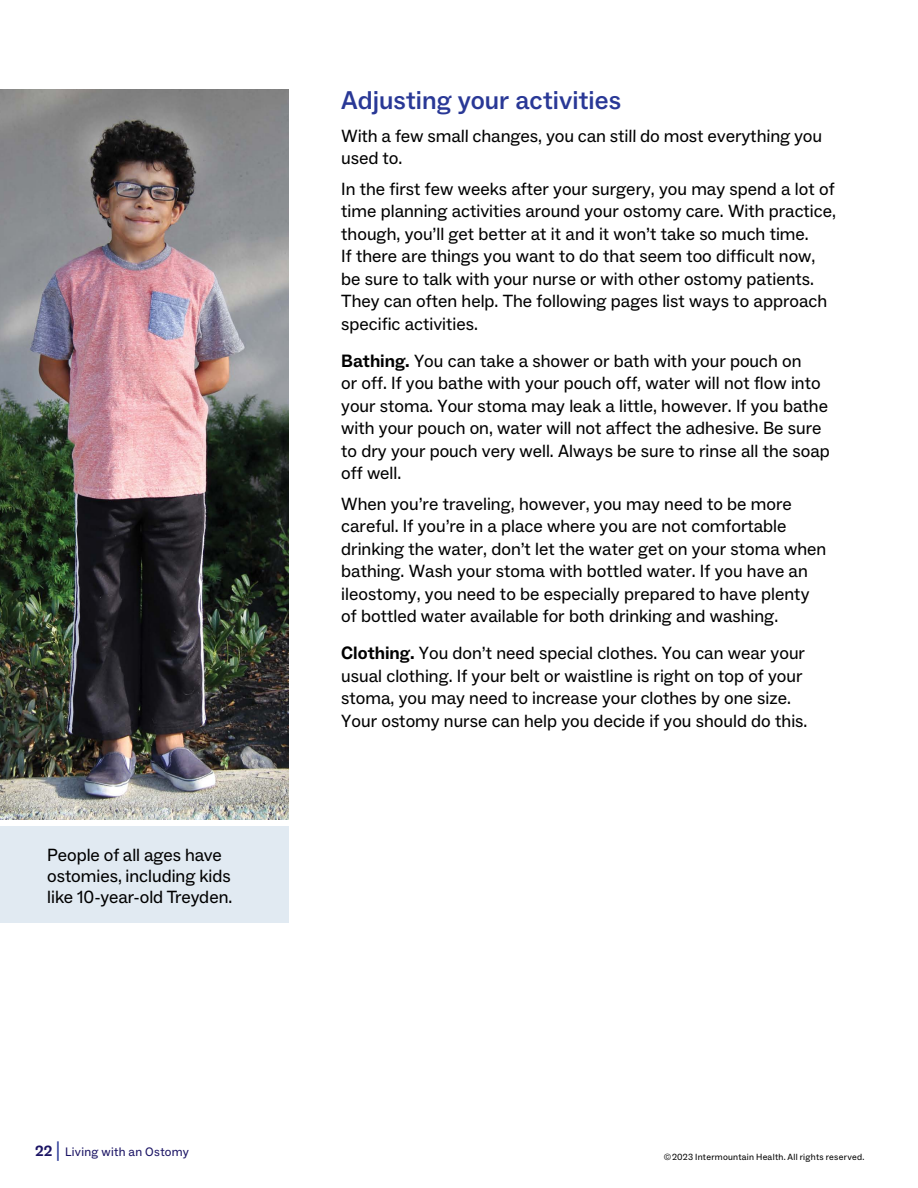
<style>
.page{position:relative;width:918px;height:1188px;background:#fff}
.page>*{position:absolute;margin:0;border:0;box-sizing:border-box;transform-origin:0 0}
.head_2{font:500 25.8px "ABC Social";color:#293896}
.Main{font:17.85px/22.5px "ABC Social";color:#000}
.Main_tight_1{font:17.85px/21px "ABC Social";color:#000}
.Opening_paragraph{font:17.85px/22.5px "ABC Social";color:#000}
.t1{font:700 15px "ABC Social";color:#1b1464}
.t2{font:12.3px "ABC Social";letter-spacing:.025em;color:#1b1464}
.t3{font:9px "ABC Social";letter-spacing:.025em;color:#000}
.s1{font-weight:400;font-size:19.5px;color:#293896}
.s2{font-weight:700;font-size:18px}
</style>
<div class="page">
<img style="left:0;top:89px;width:288px;height:730px">
<div style="left:0;top:827px;width:288px;height:96px;background:#e1eaf2"></div>
<p class="Main_tight_1" style="left:47px;top:844px;width:187px">People of all ages have ostomies, including kids like 10-year-old Treyden.</p>
<p class="t1" style="left:35px;top:1142px;width:27px">22 <span class="s1">|</span></p>
<p class="t2" style="left:65px;top:1144px;width:125px">Living with an Ostomy</p>
<p class="head_2" style="left:341px;top:85px;width:281px">Adjusting your activities</p>
<p class="Opening_paragraph" style="left:341px;top:125px;width:483px">With a few small changes, you can still do most everything you used to.</p>
<p class="Main" style="left:341px;top:178px;width:496px">In the first few weeks after your surgery, you may spend a lot of time planning activities around your ostomy care. With practice, though, you’ll get better at it and it won’t take so much time.<br>If there are things you want to do that seem too difficult now, be sure to talk with your nurse or with other ostomy patients.<br>They can often help. The following pages list ways to approach specific activities.</p>
<p class="Main" style="left:341px;top:350px;width:490px"><span class="s2">Bathing.</span> You can take a shower or bath with your pouch on<br>or off. If you bathe with your pouch off, water will not flow into your stoma. Your stoma may leak a little, however. If you bathe with your pouch on, water will not affect the adhesive. Be sure to dry your pouch very well. Always be sure to rinse all the soap off well.</p>
<p class="Main" style="left:341px;top:493px;width:487px">When you’re traveling, however, you may need to be more careful. If you’re in a place where you are not comfortable drinking the water, don’t let the water get on your stoma when bathing. Wash your stoma with bottled water. If you have an ileostomy, you need to be especially prepared to have plenty of bottled water available for both drinking and washing.</p>
<p class="Main" style="left:341px;top:642px;width:468px"><span class="s2">Clothing.</span> You don’t need special clothes. You can wear your usual clothing. If your belt or waistline is right on top of your stoma, you may need to increase your clothes by one size.<br>Your ostomy nurse can help you decide if you should do this.</p>
<p class="t3" style="left:664px;top:1152px;width:202px">© 2023 Intermountain Health. All rights reserved.</p>
</div>
